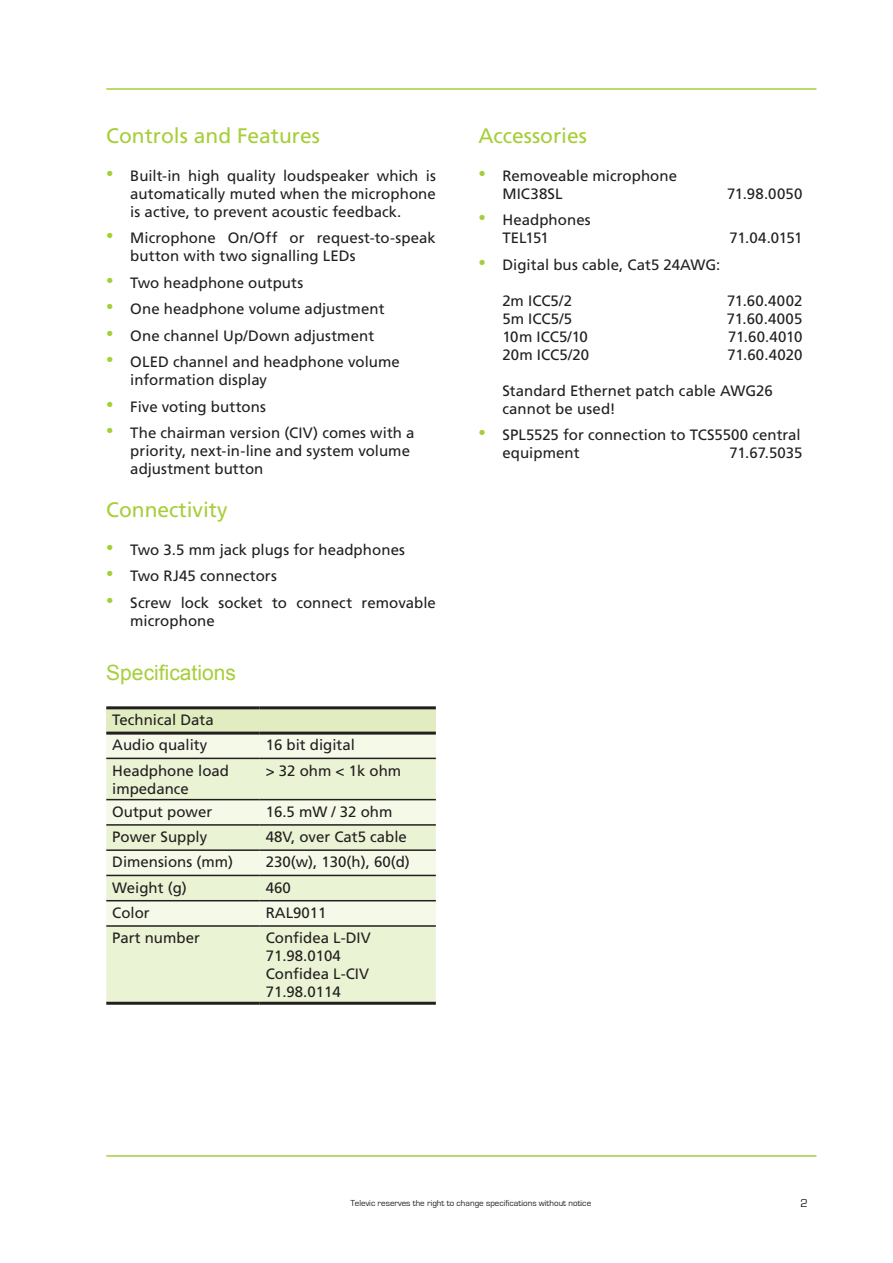
<style>
.page{position:relative;width:893px;height:1263px;background:#fff}
.page>*{position:absolute;margin:0;border:0;box-sizing:border-box;transform-origin:0 0}
.t1{font:21px "Frutiger LT";color:#a6ce39}
.t2{font:21px "Arial";color:#a6ce39}
.Alineastijl_Spec_tab{font:15px/18px "Frutiger LT";color:#231f20}
.t3{font:12px "Eurostile";color:#231f20}
.t4{font:9px "Eurostile";color:#231f20}
.s1{font-family:"Arial";font-size:21px;color:#a6ce39}
</style>
<div class="page">
<hr style="left:106px;top:88px;width:710px;height:2px;background:#a6ce39">
<hr style="left:106px;top:1155px;width:710px;height:2px;background:#a6ce39">
<div style="left:106px;top:708px;width:330px;height:25px;background:#e1edc1"></div>
<div style="left:106px;top:735px;width:330px;height:23px;background:#f4f9e8"></div>
<svg style="left:106px;top:759px;width:330px;height:243px;background:#ebf3d8"></svg>
<hr style="left:106px;top:758px;width:154px;height:1px;background:#231f20">
<hr style="left:260px;top:758px;width:176px;height:1px;background:#231f20">
<hr style="left:106px;top:799px;width:154px;height:1px;background:#231f20">
<hr style="left:260px;top:799px;width:176px;height:1px;background:#231f20">
<hr style="left:106px;top:824px;width:154px;height:2px;background:#231f20">
<hr style="left:260px;top:824px;width:176px;height:2px;background:#231f20">
<hr style="left:106px;top:849px;width:154px;height:2px;background:#231f20">
<hr style="left:260px;top:849px;width:176px;height:2px;background:#231f20">
<hr style="left:106px;top:875px;width:154px;height:1px;background:#231f20">
<hr style="left:260px;top:875px;width:176px;height:1px;background:#231f20">
<hr style="left:106px;top:900px;width:154px;height:1px;background:#231f20">
<hr style="left:260px;top:900px;width:176px;height:1px;background:#231f20">
<hr style="left:106px;top:706px;width:154px;height:3px;background:#231f20">
<hr style="left:260px;top:706px;width:176px;height:3px;background:#231f20">
<hr style="left:106px;top:732px;width:154px;height:3px;background:#231f20">
<hr style="left:260px;top:732px;width:176px;height:3px;background:#231f20">
<hr style="left:106px;top:925px;width:154px;height:2px;background:#231f20">
<hr style="left:260px;top:925px;width:176px;height:2px;background:#231f20">
<hr style="left:106px;top:1002px;width:154px;height:3px;background:#231f20">
<hr style="left:260px;top:1002px;width:176px;height:3px;background:#231f20">
<p class="t1" style="left:106px;top:123px;width:215px">Controls and Features</p>
<p class="Alineastijl_Spec_tab" style="left:130px;top:166px;width:307px;text-align:justify;text-indent:-24px"><span class="s1">•</span> Built-in high quality loudspeaker which is automatically muted when the microphone is active, to prevent acoustic feedback.</p>
<p class="Alineastijl_Spec_tab" style="left:130px;top:229px;width:307px;text-indent:-24px"><span class="s1">•</span> Microphone On/Off or request-to-speak button with two signalling LEDs</p>
<p class="Alineastijl_Spec_tab" style="left:106px;top:273px;width:198px"><span class="s1">•</span> Two headphone outputs</p>
<p class="Alineastijl_Spec_tab" style="left:106px;top:300px;width:280px"><span class="s1">•</span> One headphone volume adjustment</p>
<p class="Alineastijl_Spec_tab" style="left:106px;top:326px;width:269px"><span class="s1">•</span> One channel Up/Down adjustment</p>
<p class="Alineastijl_Spec_tab" style="left:130px;top:353px;width:271px;text-indent:-24px"><span class="s1">•</span> OLED channel and headphone volume information display</p>
<p class="Alineastijl_Spec_tab" style="left:106px;top:397px;width:161px"><span class="s1">•</span> Five voting buttons</p>
<p class="Alineastijl_Spec_tab" style="left:130px;top:424px;width:286px;text-indent:-24px"><span class="s1">•</span> The chairman version (CIV) comes with a priority, next-in-line and system volume adjustment button</p>
<p class="t1" style="left:106px;top:497px;width:123px">Connectivity</p>
<p class="Alineastijl_Spec_tab" style="left:106px;top:540px;width:300px"><span class="s1">•</span> Two 3.5 mm jack plugs for headphones</p>
<p class="Alineastijl_Spec_tab" style="left:106px;top:567px;width:172px"><span class="s1">•</span> Two RJ45 connectors</p>
<p class="Alineastijl_Spec_tab" style="left:130px;top:593px;width:307px;text-indent:-24px"><span class="s1">•</span> Screw lock socket to connect removable microphone</p>
<p class="t2" style="left:106px;top:659px;width:131px">Specifications</p>
<p class="Alineastijl_Spec_tab" style="left:112px;top:711px;width:103px">Technical Data</p>
<p class="Alineastijl_Spec_tab" style="left:112px;top:736px;width:97px">Audio quality</p>
<p class="Alineastijl_Spec_tab" style="left:266px;top:736px;width:91px">16 bit digital</p>
<p class="Alineastijl_Spec_tab" style="left:112px;top:761px;width:118px">Headphone load impedance</p>
<p class="Alineastijl_Spec_tab" style="left:266px;top:761px;width:137px">&gt; 32 ohm &lt; 1k ohm</p>
<p class="Alineastijl_Spec_tab" style="left:112px;top:803px;width:102px">Output power</p>
<p class="Alineastijl_Spec_tab" style="left:266px;top:803px;width:128px">16.5 mW / 32 ohm</p>
<p class="Alineastijl_Spec_tab" style="left:112px;top:828px;width:97px">Power Supply</p>
<p class="Alineastijl_Spec_tab" style="left:266px;top:828px;width:143px">48V, over Cat5 cable</p>
<p class="Alineastijl_Spec_tab" style="left:112px;top:853px;width:122px">Dimensions (mm)</p>
<p class="Alineastijl_Spec_tab" style="left:266px;top:853px;width:146px">230(w), 130(h), 60(d)</p>
<p class="Alineastijl_Spec_tab" style="left:112px;top:878px;width:76px">Weight (g)</p>
<p class="Alineastijl_Spec_tab" style="left:266px;top:878px;width:27px">460</p>
<p class="Alineastijl_Spec_tab" style="left:112px;top:904px;width:39px">Color</p>
<p class="Alineastijl_Spec_tab" style="left:266px;top:904px;width:62px">RAL9011</p>
<p class="Alineastijl_Spec_tab" style="left:112px;top:929px;width:89px">Part number</p>
<p class="Alineastijl_Spec_tab" style="left:266px;top:929px;width:107px">Confidea L-DIV<br>71.98.0104</p>
<p class="Alineastijl_Spec_tab" style="left:266px;top:965px;width:105px">Confidea L-CIV<br>71.98.0114</p>
<p class="t1" style="left:478px;top:123px;width:110px">Accessories</p>
<p class="Alineastijl_Spec_tab" style="left:502px;top:166px;width:176px;text-indent:-24px"><span class="s1">•</span> Removeable microphone<br>MIC38SL</p>
<p class="Alineastijl_Spec_tab" style="left:502px;top:211px;width:90px;text-indent:-24px"><span class="s1">•</span> Headphones<br>TEL151</p>
<p class="Alineastijl_Spec_tab" style="left:727px;top:184px;width:77px">71.98.0050</p>
<p class="Alineastijl_Spec_tab" style="left:729px;top:229px;width:74px">71.04.0151</p>
<p class="Alineastijl_Spec_tab" style="left:478px;top:255px;width:244px"><span class="s1">•</span> Digital bus cable, Cat5 24AWG:</p>
<p class="Alineastijl_Spec_tab" style="left:502px;top:291px;width:71px">2m ICC5/2</p>
<p class="Alineastijl_Spec_tab" style="left:727px;top:291px;width:77px">71.60.4002</p>
<p class="Alineastijl_Spec_tab" style="left:502px;top:309px;width:71px">5m ICC5/5</p>
<p class="Alineastijl_Spec_tab" style="left:727px;top:309px;width:77px">71.60.4005</p>
<p class="Alineastijl_Spec_tab" style="left:502px;top:327px;width:87px">10m ICC5/10</p>
<p class="Alineastijl_Spec_tab" style="left:728px;top:327px;width:76px">71.60.4010</p>
<p class="Alineastijl_Spec_tab" style="left:502px;top:345px;width:88px">20m ICC5/20</p>
<p class="Alineastijl_Spec_tab" style="left:727px;top:345px;width:76px">71.60.4020</p>
<p class="Alineastijl_Spec_tab" style="left:502px;top:381px;width:272px">Standard Ethernet patch cable AWG26 cannot be used!</p>
<p class="Alineastijl_Spec_tab" style="left:502px;top:426px;width:300px;text-indent:-24px"><span class="s1">•</span> SPL5525 for connection to TCS5500 central equipment</p>
<p class="Alineastijl_Spec_tab" style="left:730px;top:444px;width:74px">71.67.5035</p>
<p class="t4" style="left:350px;top:1198px;width:242px">Televic reserves the right to change specifications without notice</p>
<p class="t3" style="left:801px;top:1197px;width:9px">2</p>
</div>
